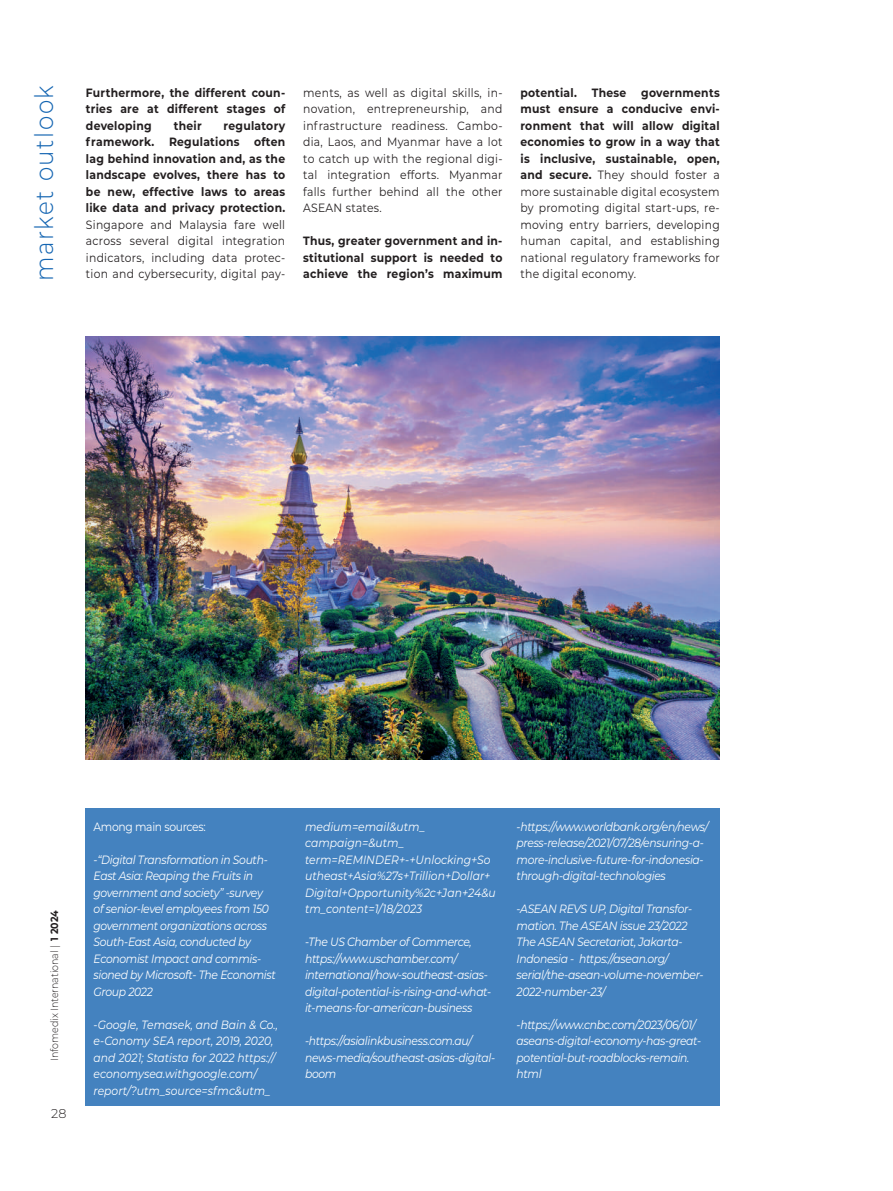
<style>
.page{position:relative;width:893px;height:1191px;background:#fff}
.page>*{position:absolute;margin:0;border:0;box-sizing:border-box;transform-origin:0 0}
.t1{font:300 25.5px "Montserrat";letter-spacing:.07em;color:#1465b2;scale:.9 1}
.t2{font:300 12.75px "Montserrat";color:#231f20}
.t3{font:italic 12px/16.5px "Montserrat";letter-spacing:-.03em;color:#fff;scale:.9 1}
.t4{font:12px/16.5px "Montserrat";letter-spacing:.025em;color:#231f20;text-align:justify;scale:.9 1}
.t5{font:700 12px/16.5px "Montserrat";letter-spacing:.025em;color:#231f20;text-align:justify;scale:.9 1}
.t6{font:italic 12px/16.5px "Montserrat";color:#fff;scale:.9 1}
.t7{font:12px "Montserrat";letter-spacing:-.03em;color:#fff;scale:.9 1}
.t8{font:300 10.5px "Montserrat";color:#231f20;scale:.9 1}
.s1{font-weight:700}
</style>
<div class="page">
<div style="left:85px;top:808px;width:635px;height:298px;background:#4482bf"></div>
<img style="left:85px;top:337px;width:634px;height:422px">
<h1 class="t1" style="left:27px;top:281px;width:219px;rotate:-90deg">market outlook</h1>
<p class="t5" style="left:86px;top:84px;width:223px">Furthermore, the different coun&shy;tries are at different stages of developing</p>
<p class="t5" style="left:174px;top:117px;width:33px">their</p>
<p class="t5" style="left:86px;top:117px;width:223px;text-indent:138px">regulatory framework. Regulations often lag behind innovation and, as the landscape evolves, there has to be new, effective laws to areas like data and privacy protection.</p>
<p class="t4" style="left:86px;top:216px;width:223px">Singapore and Malaysia fare well across several digital integration indicators, including data protec&shy;tion and cybersecurity, digital pay-</p>
<p class="t4" style="left:303px;top:84px;width:223px">ments, as well as digital skills, in&shy;novation, entrepreneurship, and infrastructure readiness. Cambo&shy;dia, Laos, and Myanmar have a lot to catch up with the regional digi&shy;tal integration efforts. Myanmar falls further behind all the other ASEAN states.</p>
<p class="t5" style="left:303px;top:232px;width:223px">Thus, greater government and in&shy;stitutional support is needed to achieve the region’s maximum</p>
<p class="t4" style="left:520px;top:84px;width:223px"><span class="s1">potential. These governments must ensure a conducive envi&shy;ronment that will allow digital economies to grow in a way that is inclusive, sustainable, open, and secure.</span> They should foster a more sustainable digital ecosystem by promoting digital start-ups, re&shy;moving entry barriers, developing human capital, and establishing national regulatory frameworks for the digital economy.</p>
<p class="t8" style="left:47px;top:1061px;width:169px;rotate:-90deg">Infomedix International | <span class="s1">1 2024</span></p>
<p class="t2" style="left:51px;top:1105px;width:17px">28</p>
<p class="t7" style="left:94px;top:818px;width:126px">Among main sources:</p>
<p class="t3" style="left:94px;top:850px;width:204px">-“Digital Transformation in South-<br>East Asia: Reaping the Fruits in government and society” -survey of senior-level employees from 150 government organizations across<br>South-East Asia, conducted by<br>Economist Impact and commis&shy;sioned by Microsoft- The Economist<br>Group 2022</p>
<p class="t6" style="left:94px;top:1015px;width:206px">-Google, Temasek, and Bain &amp; Co., e-Conomy SEA report, 2019, 2020, and 2021; Statista for 2022 https:// economysea.withgoogle.com/ report/?utm_source=sfmc&amp;utm_</p>
<p class="t6" style="left:305px;top:817px;width:213px">medium=email&amp;utm_ campaign=&amp;utm_ term=REMINDER+-+Unlocking+So utheast+Asia%27s+Trillion+Dollar+<br>Digital+Opportunity%2c+Jan+24&amp;u tm_content=1/18/2023</p>
<p class="t3" style="left:305px;top:933px;width:209px">-The US Chamber of Commerce, https://www.uschamber.com/ international/how-southeast-asias&shy;digital-potential-is-rising-and-what&shy;it-means-for-american-business</p>
<p class="t3" style="left:305px;top:1032px;width:213px">-https://asialinkbusiness.com.au/ news-media/southeast-asias-digital&shy;boom</p>
<p class="t3" style="left:517px;top:817px;width:215px">-https://www.worldbank.org/en/news/ press-release/2021/07/28/ensuring-a&shy;more-inclusive-future-for-indonesia&shy;through-digital-technologies</p>
<p class="t3" style="left:517px;top:900px;width:209px">-ASEAN REVS UP, Digital Transfor&shy;mation. The ASEAN issue 23/2022<br>The ASEAN Secretariat, Jakarta-<br>Indonesia - https://asean.org/ serial/the-asean-volume-november-<br>2022-number-23/</p>
<p class="t3" style="left:517px;top:1015px;width:207px">-https://www.cnbc.com/2023/06/01/ aseans-digital-economy-has-great&shy;potential-but-roadblocks-remain. html</p>
</div>
